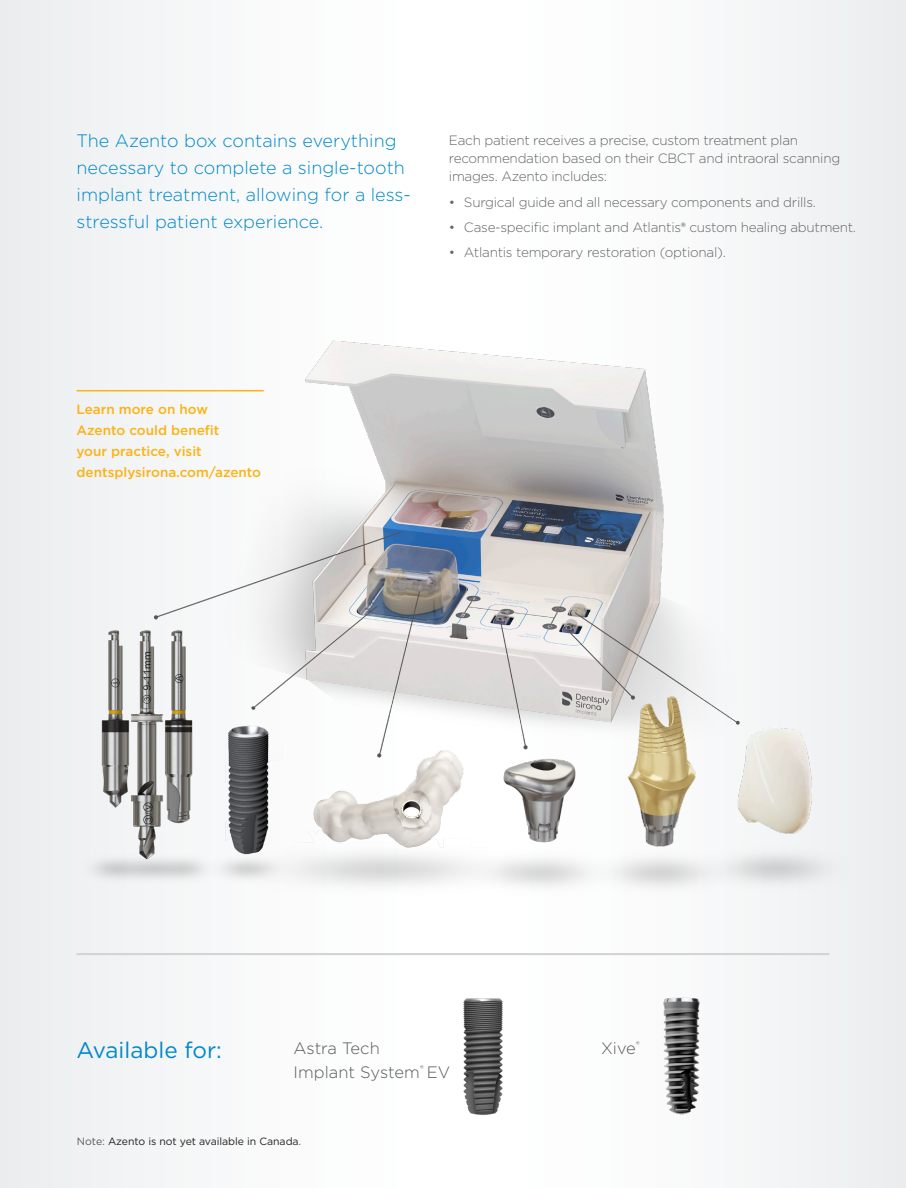
<style>
.page{position:relative;width:906px;height:1188px;background:#fff}
.page>*{position:absolute;margin:0;border:0;box-sizing:border-box;transform-origin:0 0}
.Ingress{font:22.5px "Gotham";color:#0088ca}
.Ingress-2{font:300 18px/27px "Gotham";color:#0088ca}
.Heading{font:300 16.5px/24px "Gotham";letter-spacing:.005em;color:#59595d}
.Ingress-3{font:300 13.5px/18px "Gotham";letter-spacing:-.02em;color:#656669}
.Ingress-4{font:500 13.5px/21px "Gotham";color:#fbb316}
.DS_footnotes{font:10.5px "Gotham";letter-spacing:-.005em;color:#231f20}
.s1{font-weight:500}
.s2{color:#57585a}
</style>
<div class="page">
<div style="left:0;top:0;width:905px;height:1188px;background:#f6f8f8"></div>
<img style="left:76px;top:340px;width:767px;height:546px">
<img style="left:663px;top:997px;width:37px;height:118px">
<hr style="left:77px;top:953px;width:752px;height:2px;background:#d3d4d3">
<hr style="left:77px;top:390px;width:186px;height:1px;background:#fbb316">
<img style="left:463px;top:998px;width:40px;height:117px">
<p class="Ingress-2" style="left:77px;top:127px;width:335px">The Azento box contains everything necessary to complete a single-tooth implant treatment, allowing for a less&shy;stressful patient experience.</p>
<p class="Ingress-3" style="left:449px;top:130px;width:393px">Each patient receives a precise, custom treatment plan recommendation based on their CBCT and intraoral scanning images. Azento includes:</p>
<p class="Ingress-3" style="left:449px;top:193px;width:368px">• Surgical guide and all necessary components and drills.</p>
<p class="Ingress-3" style="left:449px;top:218px;width:408px">• Case-specific implant and Atlantis<span class="s1">®</span> custom healing abutment.</p>
<p class="Ingress-3" style="left:449px;top:243px;width:278px">• Atlantis temporary restoration (optional).</p>
<p class="Ingress-4" style="left:77px;top:399px;width:186px">Learn more on how<br>Azento could benefit<br>your practice, visit dentsplysirona.com/azento</p>
<p class="Ingress" style="left:77px;top:1036px;width:147px">Available for:</p>
<p class="Heading" style="left:293px;top:1035px;width:158px">Astra Tech<br>Implant System<sup>®</sup> EV</p>
<p class="Heading" style="left:601px;top:1035px;width:40px">Xive<sup>®</sup></p>
<p class="DS_footnotes" style="left:77px;top:1134px;width:226px"><span class="s2">Note:</span> Azento is not yet available in Canada<span class="s2">.</span></p>
</div>
